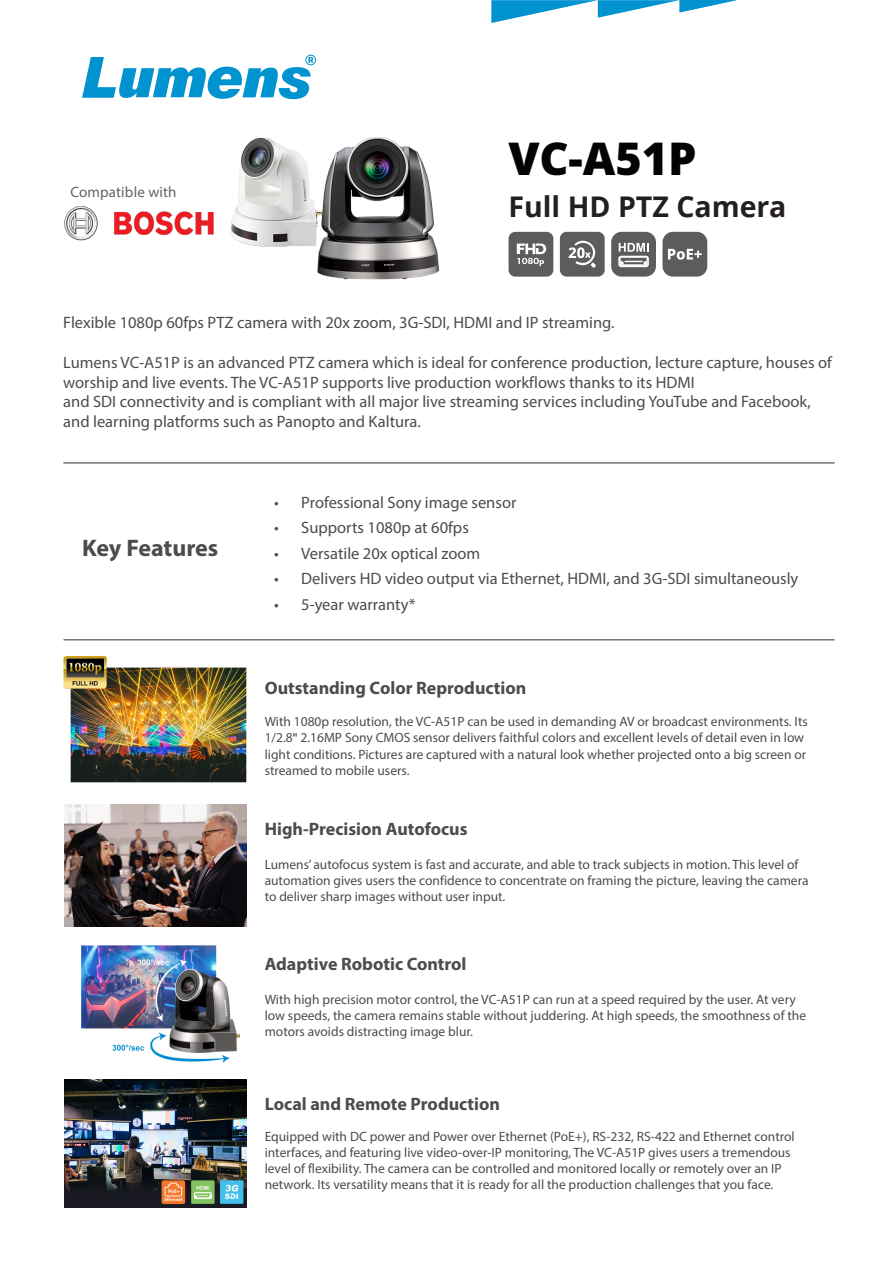
<style>
.page{position:relative;width:893px;height:1263px;background:#fff}
.page>*{position:absolute;margin:0;border:0;box-sizing:border-box;transform-origin:0 0}
.t1{font:900 45px "Noto Sans";color:#030303}
.t2{font:700 28.5px "Noto Sans";color:#231f20}
.t3{font:700 24px "Myriad Pro";letter-spacing:-.005em;color:#4b4c4d}
.t4{font:700 18px "Myriad Pro";color:#4b4c4d}
.t5{font:16.5px/19.8px "Myriad Pro";color:#4b4c4d}
.t6{font:16.5px "Myriad Pro";color:#4c4b4b}
.t7{font:15px "Myriad Pro";letter-spacing:.01em;color:#636366}
.t8{font:13.5px/16.2px "Myriad Pro";color:#4b4c4d}
.s1{font-family:"Arial"}
</style>
<div class="page">
<img style="left:81px;top:945px;width:160px;height:118px">
<img style="left:63px;top:655px;width:184px;height:128px">
<img style="left:65px;top:1080px;width:182px;height:127px">
<img style="left:65px;top:805px;width:182px;height:122px">
<svg style="left:82px;top:55px;width:234px;height:44px"></svg>
<hr style="left:64px;top:462px;width:770px;height:2px;background:#797574">
<hr style="left:64px;top:639px;width:770px;height:1px;background:#797574">
<svg style="left:491px;top:0;width:246px;height:23px"></svg>
<img style="left:231px;top:137px;width:208px;height:143px">
<div style="left:560px;top:232px;width:45px;height:45px;background:#5c5c5c;border-radius:7px"></div>
<div style="left:611px;top:232px;width:45px;height:45px;background:#5c5c5c;border-radius:10px"></div>
<div style="left:509px;top:232px;width:44px;height:45px;background:#5c5c5c;border-radius:7px"></div>
<div style="left:662px;top:232px;width:45px;height:45px;background:#5c5c5c;border-radius:10px"></div>
<svg style="left:618px;top:243px;width:31px;height:24px"></svg>
<svg style="left:517px;top:243px;width:29px;height:23px"></svg>
<svg style="left:569px;top:241px;width:27px;height:27px"></svg>
<svg style="left:668px;top:249px;width:34px;height:11px"></svg>
<img style="left:64px;top:205px;width:150px;height:36px">
<p class="t7" style="left:70px;top:183px;width:108px">Compatible with</p>
<p class="t1" style="left:509px;top:124px;width:190px">VC-A51P</p>
<p class="t2" style="left:509px;top:186px;width:279px">Full HD PTZ Camera</p>
<p class="t5" style="left:63px;top:313px;width:553px">Flexible 1080p 60fps PTZ camera with 20x zoom, 3G-SDI, HDMI and IP streaming.</p>
<p class="t5" style="left:63px;top:352px;width:770px">Lumens VC-A51P is an advanced PTZ camera which is ideal for conference production, lecture capture, houses of worship and live events. The VC-A51P supports live production workflows thanks to its HDMI<br>and SDI connectivity and is compliant with all major live streaming services including YouTube and Facebook, and learning platforms such as Panopto and Kaltura.</p>
<p class="t3" style="left:82px;top:533px;width:138px">Key Features</p>
<p class="t5" style="left:274px;top:492px;width:244px">• Professional Sony image sensor</p>
<p class="t5" style="left:274px;top:517px;width:196px">• Supports 1080p at 60fps</p>
<p class="t5" style="left:274px;top:543px;width:208px">• Versatile 20x optical zoom</p>
<p class="t5" style="left:274px;top:568px;width:526px">• Delivers HD video output via Ethernet, HDMI, and 3G-SDI simultaneously</p>
<p class="t6" style="left:274px;top:594px;width:143px">• 5-year warranty*</p>
<p class="t4" style="left:265px;top:677px;width:263px">Outstanding Color Reproduction</p>
<p class="t8" style="left:265px;top:713px;width:545px">With 1080p resolution, the VC-A51P can be used in demanding AV or broadcast environments. Its 1/2.8<span class="s1">"</span> 2.16MP Sony CMOS sensor delivers faithful colors and excellent levels of detail even in low light conditions. Pictures are captured with a natural look whether projected onto a big screen or streamed to mobile users.</p>
<p class="t4" style="left:265px;top:817px;width:204px">High-Precision Autofocus</p>
<p class="t8" style="left:265px;top:856px;width:545px">Lumens’ autofocus system is fast and accurate, and able to track subjects in motion. This level of automation gives users the confidence to concentrate on framing the picture, leaving the camera to deliver sharp images without user input.</p>
<p class="t4" style="left:265px;top:952px;width:203px">Adaptive Robotic Control</p>
<p class="t8" style="left:265px;top:991px;width:543px">With high precision motor control, the VC-A51P can run at a speed required by the user. At very low speeds, the camera remains stable without juddering. At high speeds, the smoothness of the motors avoids distracting image blur.</p>
<p class="t4" style="left:265px;top:1092px;width:237px">Local and Remote Production</p>
<p class="t8" style="left:265px;top:1128px;width:532px">Equipped with DC power and Power over Ethernet (PoE+), RS-232, RS-422 and Ethernet control interfaces, and featuring live video-over-IP monitoring, The VC-A51P gives users a tremendous level of flexibility. The camera can be controlled and monitored locally or remotely over an IP network. Its versatility means that it is ready for all the production challenges that you face.</p>
</div>
